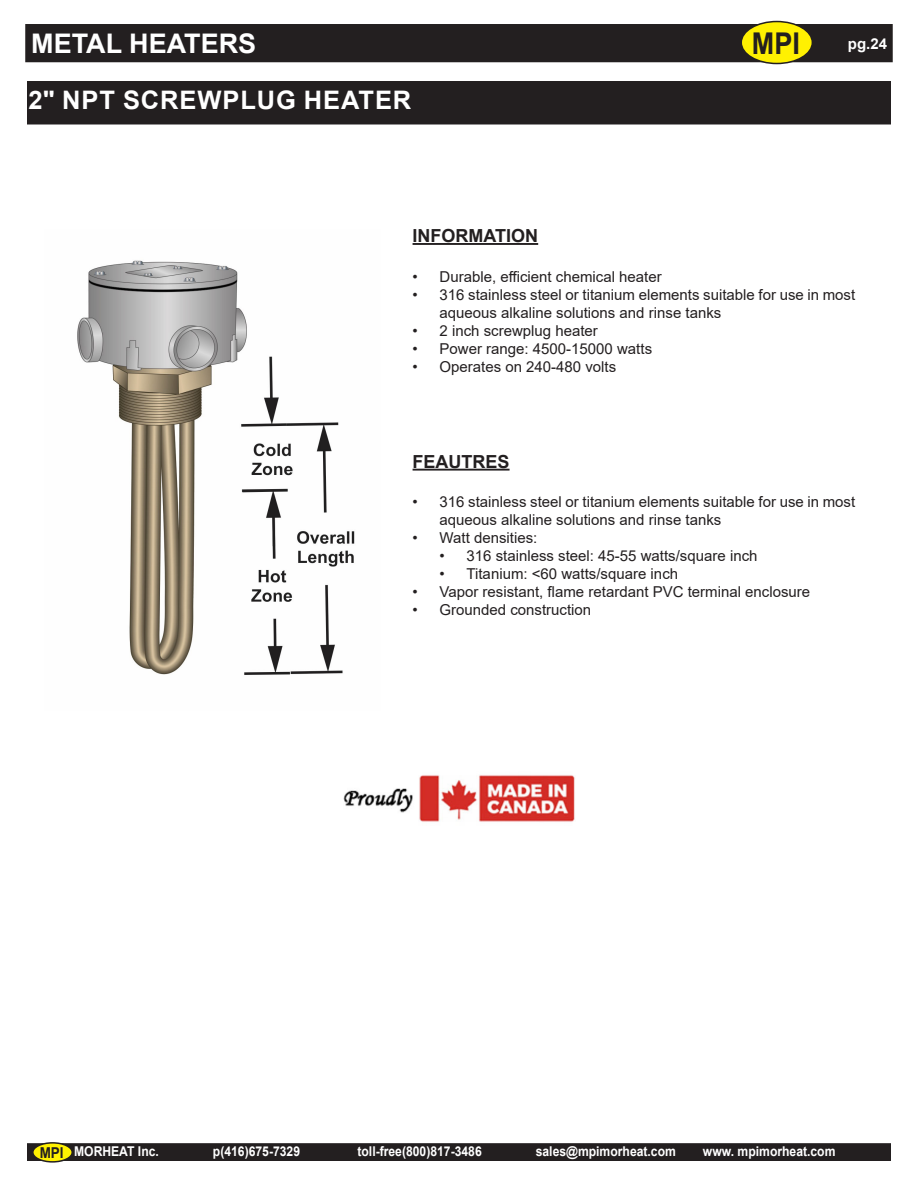
<style>
.page{position:relative;width:918px;height:1188px;background:#fff}
.page>*{position:absolute;margin:0;border:0;box-sizing:border-box;transform-origin:0 0}
.t1{font:700 30px "Arial";color:#231f20;scale:.9 1}
.t2{font:700 27px "Arial";color:#fff}
.t3{font:700 25.5px "Arial";letter-spacing:.035em;color:#fff}
.t4{font:700 18px "Arial";color:#231f20}
.t5{font:15px/18px "Arial";color:#231f20}
.t6{font:700 15px "Arial";color:#fff}
.t7{font:700 13.5px "Arial";color:#fff;scale:.9 1}
.s1{font-size:15px;color:#231f20}
</style>
<div class="page">
<div style="left:28px;top:27px;width:862px;height:32px;background:#231f20"></div>
<div style="left:25px;top:24px;width:868px;height:38px;border:6px solid #231f20"></div>
<div style="left:741px;top:22px;width:71px;height:42px;background:#fff101;border-radius:50%"></div>
<div style="left:741px;top:21px;width:72px;height:43px;border:2px solid #231f20;border-radius:50%"></div>
<div style="left:30px;top:1146px;width:858px;height:12px;background:#231f20"></div>
<div style="left:27px;top:1143px;width:864px;height:18px;border:6px solid #231f20"></div>
<div style="left:33px;top:1143px;width:39px;height:19px;background:#fff101;border-radius:50%"></div>
<div style="left:32px;top:1142px;width:41px;height:21px;border:2px solid #231f20;border-radius:50%"></div>
<div style="left:28px;top:82px;width:862px;height:42px;background:#231f20"></div>
<div style="left:27px;top:81px;width:864px;height:43px;border:2px solid #231f20"></div>
<hr style="left:413px;top:243px;width:125px;height:2px;background:#231f20">
<img style="left:77px;top:260px;width:278px;height:415px">
<hr style="left:413px;top:469px;width:97px;height:2px;background:#231f20">
<img style="left:343px;top:775px;width:232px;height:47px">
<p class="t2" style="left:31px;top:24px;width:227px">METAL HEATERS</p>
<p class="t3" style="left:28px;top:82px;width:384px">2" NPT SCREWPLUG HEATER</p>
<h1 class="t1" style="left:752px;top:22px;width:55px">MPI</h1>
<p class="t6" style="left:848px;top:33px;width:41px">pg.24</p>
<p class="t4" style="left:413px;top:223px;width:127px">INFORMATION</p>
<p class="t5" style="left:413px;top:267px;width:251px">• Durable, efficient chemical heater</p>
<p class="t5" style="left:440px;top:285px;width:417px;text-indent:-27px">• 316 stainless steel or titanium elements suitable for use in most aqueous alkaline solutions and rinse tanks</p>
<p class="t5" style="left:413px;top:321px;width:187px">• 2 inch screwplug heater</p>
<p class="t5" style="left:413px;top:339px;width:241px">• Power range: 4500-15000 watts</p>
<p class="t5" style="left:413px;top:357px;width:205px">• Operates on 240-480 volts</p>
<p class="t4" style="left:413px;top:449px;width:99px">FEAUTRES</p>
<p class="t5" style="left:440px;top:493px;width:417px;text-indent:-27px">• 316 stainless steel or titanium elements suitable for use in most aqueous alkaline solutions and rinse tanks</p>
<p class="t5" style="left:413px;top:529px;width:126px">• Watt densities:</p>
<p class="t5" style="left:440px;top:547px;width:319px">• 316 stainless steel: 45-55 watts/square inch</p>
<p class="t5" style="left:440px;top:565px;width:240px">• Titanium: &lt;60 watts/square inch</p>
<p class="t5" style="left:413px;top:583px;width:399px">• Vapor resistant, flame retardant PVC terminal enclosure</p>
<p class="t5" style="left:413px;top:601px;width:180px">• Grounded construction</p>
<p class="t7" style="left:40px;top:1142px;width:134px"><span class="s1">MPI</span> MORHEAT Inc.</p>
<p class="t7" style="left:213px;top:1142px;width:98px">p(416)675-7329</p>
<p class="t7" style="left:358px;top:1142px;width:140px">toll-free(800)817-3486</p>
<p class="t7" style="left:536px;top:1142px;width:157px">sales@mpimorheat.com</p>
<p class="t7" style="left:703px;top:1142px;width:149px">www. mpimorheat.com</p>
</div>
